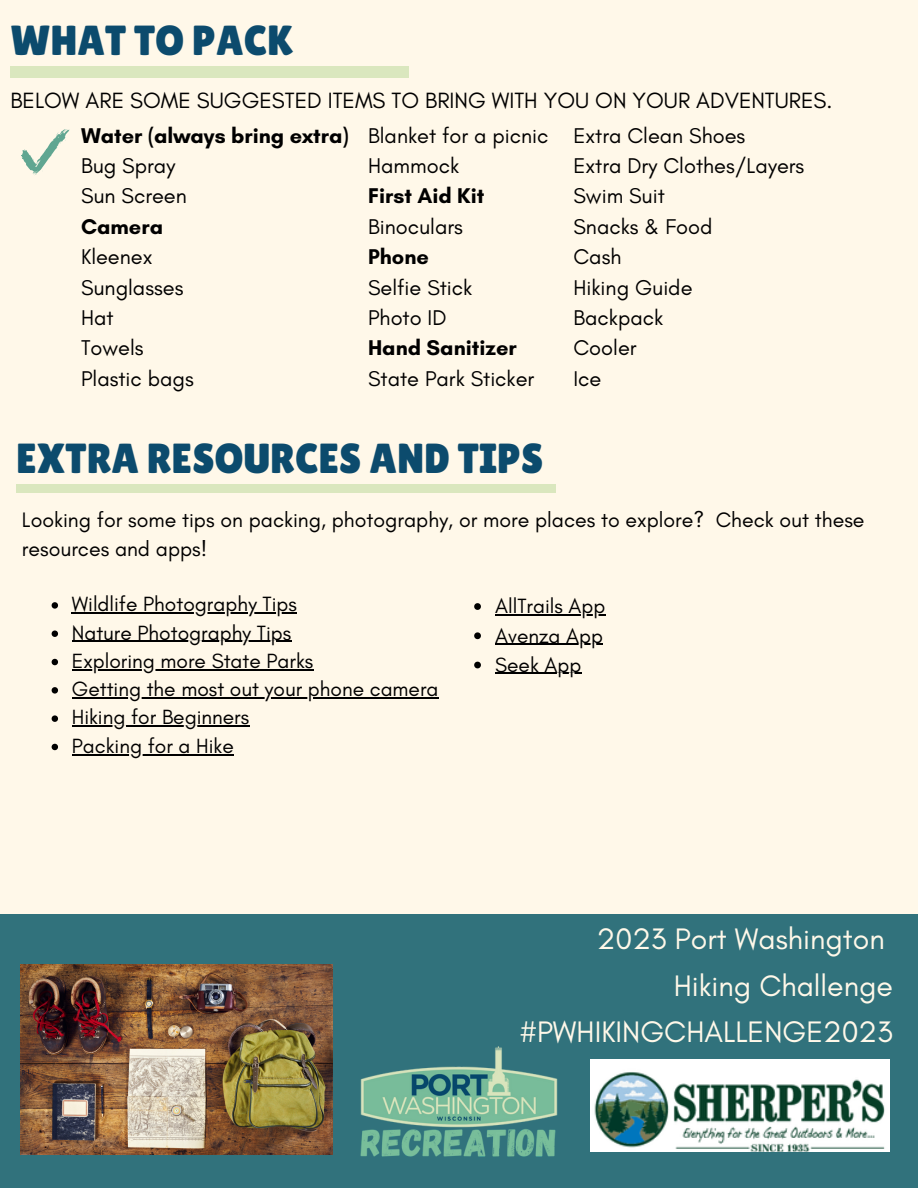
<style>
.page{position:relative;width:918px;height:1188px;background:#fff8e9}
.page>*{position:absolute;margin:0;border:0;box-sizing:border-box;transform-origin:0 0}
.t1{font:42px "Lilita One";color:#0c4b6d}
.t2{font:30.15px "Glacial Indifference";color:#fff8e9}
.t3{font:22.5px "Glacial Indifference";color:#000}
.t4{font:21.75px "Glacial Indifference";color:#000}
.t5{font:700 21.75px "Glacial Indifference";color:#000}
.t6{font:21.3px/29.2px "Glacial Indifference";color:#000}
.t7{font:21px "Glacial Indifference";color:#000}
</style>
<div class="page">
<div style="left:0;top:914px;width:918px;height:274px;background:#31727c"></div>
<div style="left:10px;top:67px;width:399px;height:11px;background:#dae7be"></div>
<svg style="left:21px;top:129px;width:48px;height:46px"></svg>
<img style="left:21px;top:964px;width:312px;height:190px">
<img style="left:329px;top:975px;width:229px;height:182px">
<img style="left:590px;top:1059px;width:299px;height:93px">
<div style="left:16px;top:484px;width:540px;height:9px;background:#dae7be"></div>
<svg style="left:52px;top:602px;width:6px;height:7px"></svg>
<hr style="left:72px;top:612px;width:225px;height:2px;background:#000">
<svg style="left:52px;top:631px;width:6px;height:6px"></svg>
<hr style="left:72px;top:641px;width:219px;height:1px;background:#000">
<svg style="left:52px;top:659px;width:6px;height:6px"></svg>
<hr style="left:72px;top:669px;width:241px;height:1px;background:#000">
<svg style="left:52px;top:687px;width:6px;height:7px"></svg>
<hr style="left:72px;top:697px;width:366px;height:2px;background:#000">
<svg style="left:52px;top:715px;width:6px;height:7px"></svg>
<hr style="left:72px;top:726px;width:177px;height:1px;background:#000">
<svg style="left:52px;top:744px;width:6px;height:6px"></svg>
<hr style="left:72px;top:754px;width:162px;height:1px;background:#000">
<svg style="left:474px;top:603px;width:7px;height:7px"></svg>
<hr style="left:495px;top:614px;width:110px;height:2px;background:#000">
<svg style="left:474px;top:632px;width:7px;height:7px"></svg>
<hr style="left:495px;top:644px;width:108px;height:1px;background:#000">
<svg style="left:474px;top:662px;width:7px;height:6px"></svg>
<hr style="left:495px;top:673px;width:86px;height:1px;background:#000">
<p class="t1" style="left:10px;top:16px;width:284px">WHAT TO PACK</p>
<p class="t3" style="left:10px;top:87px;width:824px">BELOW ARE SOME SUGGESTED ITEMS TO BRING WITH YOU ON YOUR ADVENTURES.</p>
<p class="t5" style="left:81px;top:122px;width:269px">Water (always bring extra)</p>
<p class="t4" style="left:81px;top:152px;width:96px">Bug Spray</p>
<p class="t4" style="left:81px;top:183px;width:107px">Sun Screen</p>
<p class="t5" style="left:81px;top:213px;width:83px">Camera</p>
<p class="t4" style="left:81px;top:244px;width:73px">Kleenex</p>
<p class="t4" style="left:81px;top:274px;width:104px">Sunglasses</p>
<p class="t4" style="left:81px;top:304px;width:34px">Hat</p>
<p class="t4" style="left:81px;top:335px;width:64px">Towels</p>
<p class="t4" style="left:81px;top:365px;width:114px">Plastic bags</p>
<p class="t4" style="left:368px;top:122px;width:182px">Blanket for a picnic</p>
<p class="t4" style="left:368px;top:152px;width:93px">Hammock</p>
<p class="t5" style="left:368px;top:183px;width:118px">First Aid Kit</p>
<p class="t4" style="left:368px;top:213px;width:96px">Binoculars</p>
<p class="t5" style="left:368px;top:244px;width:62px">Phone</p>
<p class="t4" style="left:368px;top:274px;width:106px">Selfie Stick</p>
<p class="t4" style="left:368px;top:304px;width:80px">Photo ID</p>
<p class="t5" style="left:368px;top:335px;width:150px">Hand Sanitizer</p>
<p class="t4" style="left:368px;top:365px;width:168px">State Park Sticker</p>
<p class="t4" style="left:573px;top:122px;width:173px">Extra Clean Shoes</p>
<p class="t4" style="left:573px;top:152px;width:232px">Extra Dry Clothes/Layers</p>
<p class="t4" style="left:573px;top:183px;width:93px">Swim Suit</p>
<p class="t4" style="left:573px;top:213px;width:141px">Snacks &amp; Food</p>
<p class="t4" style="left:573px;top:244px;width:50px">Cash</p>
<p class="t4" style="left:573px;top:274px;width:121px">Hiking Guide</p>
<p class="t4" style="left:573px;top:304px;width:91px">Backpack</p>
<p class="t4" style="left:573px;top:335px;width:65px">Cooler</p>
<p class="t4" style="left:573px;top:365px;width:29px">Ice</p>
<p class="t1" style="left:16px;top:434px;width:529px">EXTRA RESOURCES AND TIPS</p>
<p class="t6" style="left:22px;top:505px;width:844px">Looking for some tips on packing, photography, or more places to explore? Check out these resources and apps!</p>
<p class="t7" style="left:72px;top:591px;width:227px">Wildlife Photography Tips</p>
<p class="t7" style="left:72px;top:620px;width:221px">Nature Photography Tips</p>
<p class="t7" style="left:72px;top:648px;width:243px">Exploring more State Parks</p>
<p class="t7" style="left:72px;top:676px;width:368px">Getting the most out your phone camera</p>
<p class="t7" style="left:72px;top:705px;width:179px">Hiking for Beginners</p>
<p class="t7" style="left:72px;top:733px;width:163px">Packing for a Hike</p>
<p class="t7" style="left:495px;top:593px;width:112px">AllTrails App</p>
<p class="t7" style="left:495px;top:623px;width:109px">Avenza App</p>
<p class="t7" style="left:495px;top:652px;width:88px">Seek App</p>
<p class="t2" style="left:597px;top:921px;width:289px">2023 Port Washington</p>
<p class="t2" style="left:674px;top:967px;width:221px">Hiking Challenge</p>
<p class="t2" style="left:520px;top:1013px;width:375px">#PWHIKINGCHALLENGE2023</p>
</div>
